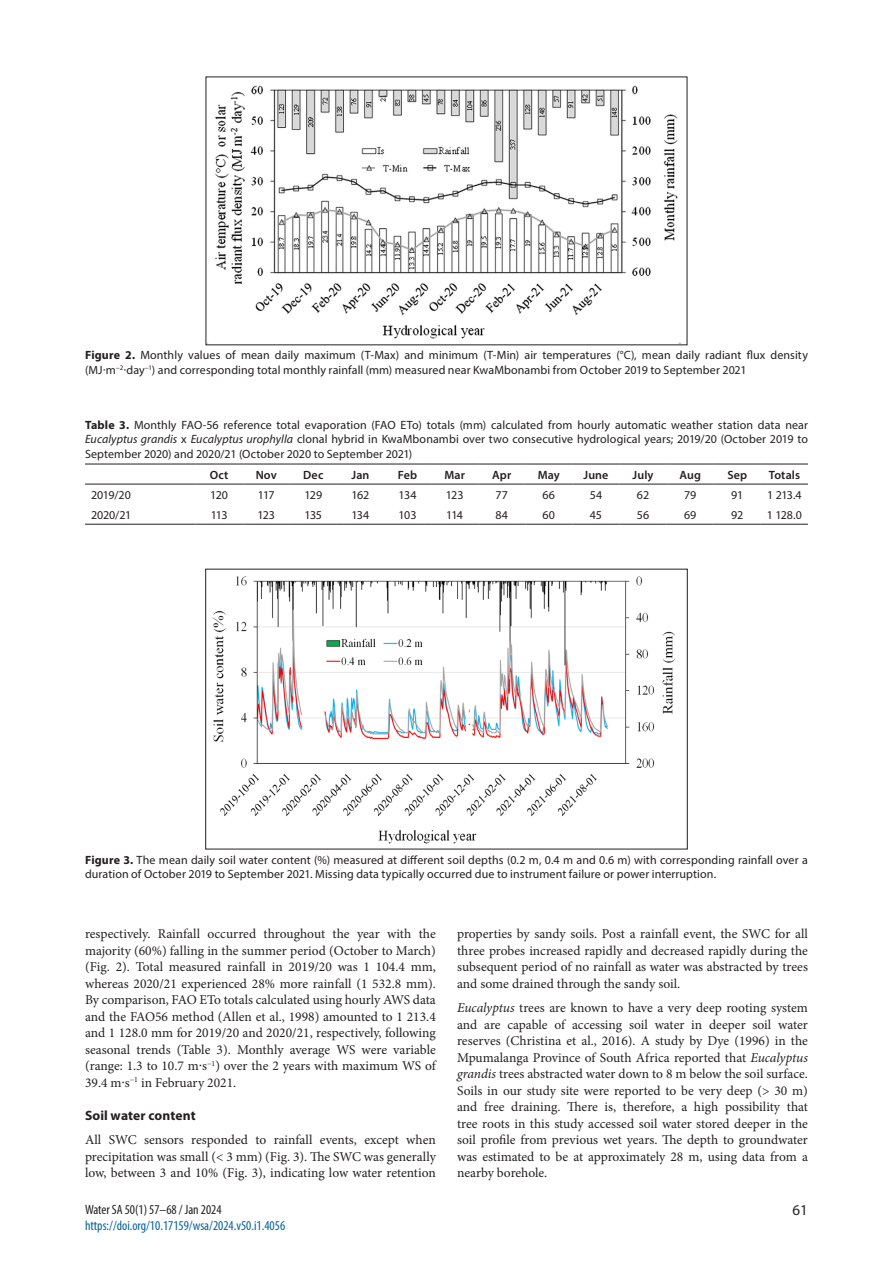
<style>
.page{position:relative;width:893px;height:1263px;background:#fff}
.page>*{position:absolute;margin:0;border:0;box-sizing:border-box;transform-origin:0 0}
.t1{font:15px "Myriad Pro";color:#231f20}
.Paragraph_Text{font:13.5px/16.5px "Minion Pro";color:#231f20;text-align:justify}
.t2{font:condensed 13.5px "Myriad Pro";color:#056199}
.t3{font:condensed 13.5px "Myriad Pro";color:#231f20}
.t4{font:700 13.5px "Myriad Pro";letter-spacing:.01em;color:#231f20}
.Text{font:12px/14.2px "Myriad Pro";letter-spacing:.005em;color:#231f20}
.Heading{font:600 12px "Myriad Pro";letter-spacing:.01em;color:#231f20}
.s1{font-weight:700}
.s2{font-style:italic}
.s3{font-family:"Myriad Pro"}
</style>
<div class="page">
<img style="left:215px;top:85px;width:466px;height:258px">
<hr style="left:85px;top:524px;width:111px;height:1px;background:#231f20">
<hr style="left:196px;top:524px;width:47px;height:1px;background:#231f20">
<hr style="left:243px;top:524px;width:47px;height:1px;background:#231f20">
<hr style="left:290px;top:524px;width:47px;height:1px;background:#231f20">
<hr style="left:337px;top:524px;width:47px;height:1px;background:#231f20">
<hr style="left:384px;top:524px;width:47px;height:1px;background:#231f20">
<hr style="left:431px;top:524px;width:47px;height:1px;background:#231f20">
<hr style="left:478px;top:524px;width:47px;height:1px;background:#231f20">
<hr style="left:525px;top:524px;width:47px;height:1px;background:#231f20">
<hr style="left:572px;top:524px;width:47px;height:1px;background:#231f20">
<hr style="left:619px;top:524px;width:48px;height:1px;background:#231f20">
<hr style="left:667px;top:524px;width:47px;height:1px;background:#231f20">
<hr style="left:714px;top:524px;width:47px;height:1px;background:#231f20">
<hr style="left:761px;top:524px;width:47px;height:1px;background:#231f20">
<hr style="left:85px;top:464px;width:111px;height:1px;background:#231f20">
<hr style="left:196px;top:464px;width:47px;height:1px;background:#231f20">
<hr style="left:243px;top:464px;width:47px;height:1px;background:#231f20">
<hr style="left:290px;top:464px;width:47px;height:1px;background:#231f20">
<hr style="left:337px;top:464px;width:47px;height:1px;background:#231f20">
<hr style="left:384px;top:464px;width:47px;height:1px;background:#231f20">
<hr style="left:431px;top:464px;width:47px;height:1px;background:#231f20">
<hr style="left:478px;top:464px;width:47px;height:1px;background:#231f20">
<hr style="left:525px;top:464px;width:47px;height:1px;background:#231f20">
<hr style="left:572px;top:464px;width:47px;height:1px;background:#231f20">
<hr style="left:619px;top:464px;width:48px;height:1px;background:#231f20">
<hr style="left:667px;top:464px;width:47px;height:1px;background:#231f20">
<hr style="left:714px;top:464px;width:47px;height:1px;background:#231f20">
<hr style="left:761px;top:464px;width:47px;height:1px;background:#231f20">
<hr style="left:85px;top:484px;width:111px;height:1px;background:#231f20">
<hr style="left:196px;top:484px;width:47px;height:1px;background:#231f20">
<hr style="left:243px;top:484px;width:47px;height:1px;background:#231f20">
<hr style="left:290px;top:484px;width:47px;height:1px;background:#231f20">
<hr style="left:337px;top:484px;width:47px;height:1px;background:#231f20">
<hr style="left:384px;top:484px;width:47px;height:1px;background:#231f20">
<hr style="left:431px;top:484px;width:47px;height:1px;background:#231f20">
<hr style="left:478px;top:484px;width:47px;height:1px;background:#231f20">
<hr style="left:525px;top:484px;width:47px;height:1px;background:#231f20">
<hr style="left:572px;top:484px;width:47px;height:1px;background:#231f20">
<hr style="left:619px;top:484px;width:48px;height:1px;background:#231f20">
<hr style="left:667px;top:484px;width:47px;height:1px;background:#231f20">
<hr style="left:714px;top:484px;width:47px;height:1px;background:#231f20">
<hr style="left:761px;top:484px;width:47px;height:1px;background:#231f20">
<img style="left:213px;top:576px;width:462px;height:268px">
<div style="left:205px;top:569px;width:483px;height:280px;border:1px solid #231f20"></div>
<p class="Text" style="left:85px;top:348px;width:724px"><span class="s1">Figure 2.</span> Monthly values of mean daily maximum (T-Max) and minimum (T-Min) air temperatures (°C), mean daily radiant flux density (MJ·m<sup>−2</sup>·day<sup>−1</sup>) and corresponding total monthly rainfall (mm) measured near KwaMbonambi from October 2019 to September 2021</p>
<p class="Text" style="left:85px;top:418px;width:724px;text-align:justify"><span class="s1">Table 3.</span> Monthly FAO-56 reference total evaporation (FAO ETo) totals (mm) calculated from hourly automatic weather station data near <span class="s2">Eucalyptus grandis</span> x <span class="s2">Eucalyptus urophylla</span> clonal hybrid in KwaMbonambi over two consecutive hydrological years; 2019/20 (October 2019 to September 2020) and 2020/21 (October 2020 to September 2021)</p>
<p class="Heading" style="left:210px;top:467px;width:20px">Oct</p>
<p class="Heading" style="left:256px;top:467px;width:23px">Nov</p>
<p class="Heading" style="left:303px;top:467px;width:22px">Dec</p>
<p class="Heading" style="left:351px;top:467px;width:19px">Jan</p>
<p class="Heading" style="left:398px;top:467px;width:21px">Feb</p>
<p class="Heading" style="left:444px;top:467px;width:22px">Mar</p>
<p class="Heading" style="left:492px;top:467px;width:21px">Apr</p>
<p class="Heading" style="left:538px;top:467px;width:24px">May</p>
<p class="Heading" style="left:583px;top:467px;width:26px">June</p>
<p class="Heading" style="left:633px;top:467px;width:23px">July</p>
<p class="Heading" style="left:679px;top:467px;width:23px">Aug</p>
<p class="Heading" style="left:727px;top:467px;width:21px">Sep</p>
<p class="Heading" style="left:769px;top:467px;width:33px">Totals</p>
<p class="Text" style="left:91px;top:487px;width:41px">2019/20</p>
<p class="Text" style="left:210px;top:487px;width:19px">120</p>
<p class="Text" style="left:258px;top:487px;width:18px">117</p>
<p class="Text" style="left:304px;top:487px;width:19px">129</p>
<p class="Text" style="left:352px;top:487px;width:19px">162</p>
<p class="Text" style="left:399px;top:487px;width:19px">134</p>
<p class="Text" style="left:446px;top:487px;width:19px">123</p>
<p class="Text" style="left:496px;top:487px;width:14px">77</p>
<p class="Text" style="left:543px;top:487px;width:14px">66</p>
<p class="Text" style="left:590px;top:487px;width:14px">54</p>
<p class="Text" style="left:637px;top:487px;width:14px">62</p>
<p class="Text" style="left:684px;top:487px;width:14px">79</p>
<p class="Text" style="left:731px;top:487px;width:13px">91</p>
<p class="Text" style="left:767px;top:487px;width:36px">1 213.4</p>
<p class="Text" style="left:91px;top:507px;width:42px">2020/21</p>
<p class="Text" style="left:211px;top:507px;width:18px">113</p>
<p class="Text" style="left:257px;top:507px;width:19px">123</p>
<p class="Text" style="left:305px;top:507px;width:19px">135</p>
<p class="Text" style="left:351px;top:507px;width:19px">134</p>
<p class="Text" style="left:399px;top:507px;width:19px">103</p>
<p class="Text" style="left:446px;top:507px;width:18px">114</p>
<p class="Text" style="left:495px;top:507px;width:14px">84</p>
<p class="Text" style="left:543px;top:507px;width:14px">60</p>
<p class="Text" style="left:590px;top:507px;width:14px">45</p>
<p class="Text" style="left:637px;top:507px;width:14px">56</p>
<p class="Text" style="left:684px;top:507px;width:14px">69</p>
<p class="Text" style="left:731px;top:507px;width:14px">92</p>
<p class="Text" style="left:767px;top:507px;width:37px">1 128.0</p>
<p class="Text" style="left:85px;top:852px;width:724px"><span class="s1">Figure 3.</span> The mean daily soil water content (%) measured at different soil depths (0.2 m, 0.4 m and 0.6 m) with corresponding rainfall over a duration of October 2019 to September 2021. Missing data typically occurred due to instrument failure or power interruption.</p>
<p class="Paragraph_Text" style="left:85px;top:926px;width:352px">respectively. Rainfall occurred throughout the year with the majority (60%) falling in the summer period (October to March) (Fig. 2). Total measured rainfall in 2019/20 was 1 104.4 mm, whereas 2020/21 experienced 28% more rainfall (1 532.8 mm).<br>By comparison, FAO ETo totals calculated using hourly AWS data and the FAO56 method (Allen et al., 1998) amounted to 1 213.4 and 1 128.0 mm for 2019/20 and 2020/21, respectively, following seasonal trends (Table 3). Monthly average WS were variable (range: 1.3 to 10.7 m<span class="s3">·</span>s<sup>−1</sup>) over the 2 years with maximum WS of 39.4 m<span class="s3">·</span>s<sup>−1</sup> in February 2021.</p>
<h2 class="t4" style="left:85px;top:1106px;width:112px">Soil water content</h2>
<p class="Paragraph_Text" style="left:85px;top:1132px;width:352px">All SWC sensors responded to rainfall events, except when precipitation was small (&lt; 3 mm) (Fig. 3). The SWC was generally low, between 3 and 10% (Fig. 3), indicating low water retention</p>
<p class="Paragraph_Text" style="left:457px;top:926px;width:352px">properties by sandy soils. Post a rainfall event, the SWC for all three probes increased rapidly and decreased rapidly during the subsequent period of no rainfall as water was abstracted by trees and some drained through the sandy soil.</p>
<p class="Paragraph_Text" style="left:457px;top:1000px;width:352px"><span class="s2">Eucalyptus</span> trees are known to have a very deep rooting system and are capable of accessing soil water in deeper soil water reserves (Christina et al., 2016). A study by Dye (1996) in the Mpumalanga Province of South Africa reported that <span class="s2">Eucalyptus grandis</span> trees abstracted water down to 8 m below the soil surface.<br>Soils in our study site were reported to be very deep (&gt; 30 m) and free draining. There is, therefore, a high possibility that tree roots in this study accessed soil water stored deeper in the soil profile from previous wet years. The depth to groundwater was estimated to be at approximately 28 m, using data from a nearby borehole.</p>
<p class="t3" style="left:85px;top:1201px;width:138px">Water SA 50(1) 57–68 / Jan 2024</p>
<p class="t1" style="left:792px;top:1200px;width:17px">61</p>
<p class="t2" style="left:85px;top:1217px;width:202px">https://doi.org/10.17159/wsa/2024.v50.i1.4056</p>
</div>
